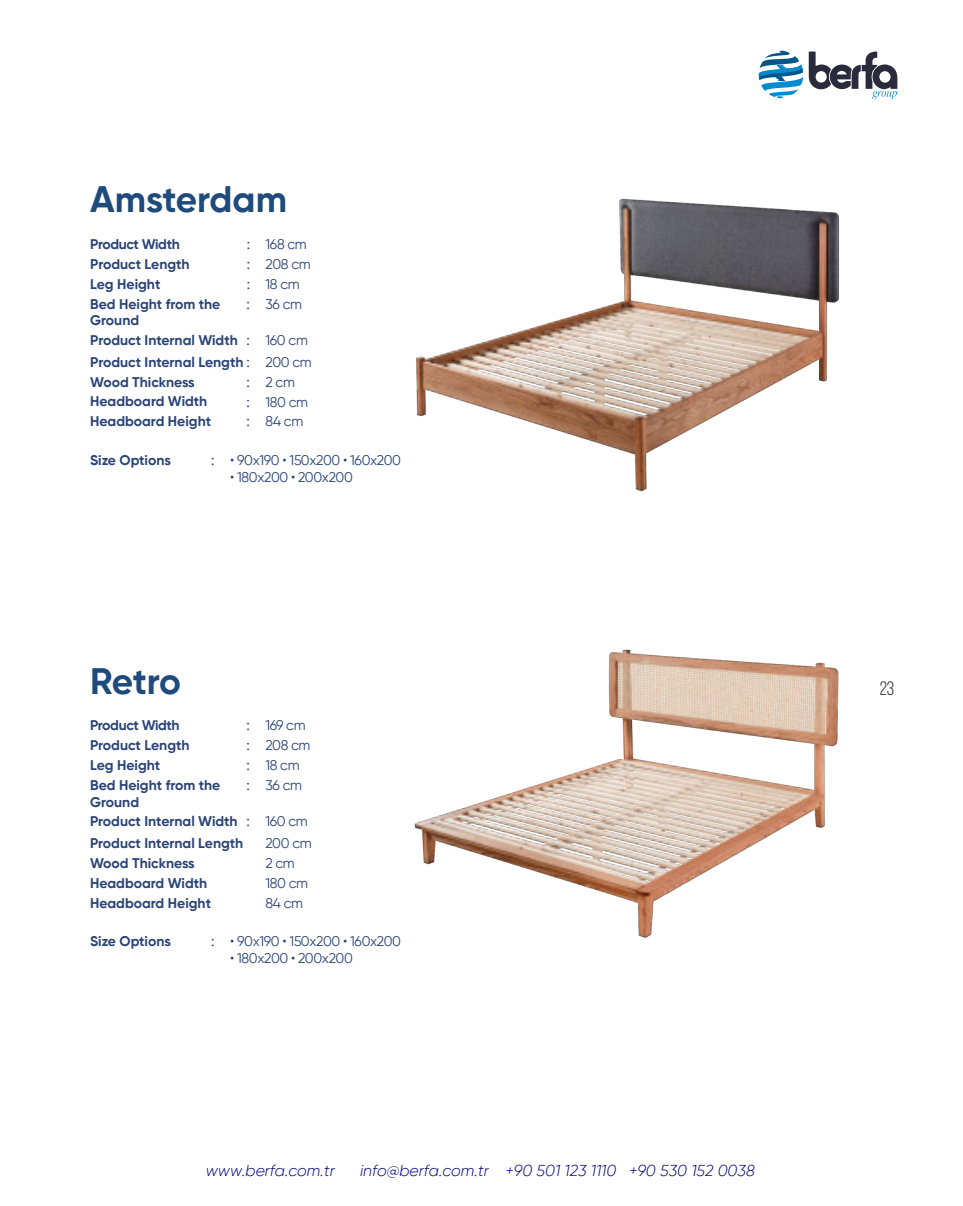
<style>
.page{position:relative;width:963px;height:1206px;background:#fff}
.page>*{position:absolute;margin:0;border:0;box-sizing:border-box;transform-origin:0 0}
.t1{font:700 36.75px "Gilroy";letter-spacing:-.01em;color:#1e4a7c}
.t2{font:19.43px "Bebas Neue";color:#231f20}
.t3{font:italic 300 15.75px "Gilroy";color:#000080}
.t4{font:700 14px/16.8px "Gilroy";color:#2a4477}
.t5{font:14px "Gilroy";letter-spacing:-.025em;color:#2a4477}
.t6{font:700 14px "Gilroy";letter-spacing:-.025em;color:#2a4477}
.t7{font:500 14px "Gilroy";color:#2a4477}
.s1{font-weight:500}
</style>
<div class="page">
<img style="left:416px;top:199px;width:424px;height:293px">
<img style="left:414px;top:649px;width:425px;height:289px">
<svg style="left:758px;top:50px;width:139px;height:49px"></svg>
<p class="t1" style="left:90px;top:176px;width:198px">Amsterdam</p>
<p class="t6" style="left:90px;top:235px;width:91px">Product Width</p>
<p class="t7" style="left:247px;top:235px;width:5px">:</p>
<p class="t5" style="left:265px;top:236px;width:43px">168 cm</p>
<p class="t4" style="left:90px;top:255px;width:101px">Product Length</p>
<p class="t7" style="left:247px;top:255px;width:5px">:</p>
<p class="t5" style="left:265px;top:255px;width:47px">208 cm</p>
<p class="t4" style="left:90px;top:275px;width:72px">Leg Height</p>
<p class="t7" style="left:247px;top:275px;width:5px">:</p>
<p class="t5" style="left:265px;top:275px;width:36px">18 cm</p>
<p class="t4" style="left:90px;top:295px;width:132px">Bed Height from the<br>Ground</p>
<p class="t7" style="left:246px;top:295px;width:5px">:</p>
<p class="t5" style="left:265px;top:295px;width:38px">36 cm</p>
<p class="t4" style="left:90px;top:331px;width:149px">Product Internal Width</p>
<p class="t7" style="left:246px;top:331px;width:5px">:</p>
<p class="t5" style="left:265px;top:331px;width:44px">160 cm</p>
<p class="t4" style="left:90px;top:353px;width:161px">Product Internal Length <span class="s1">:</span></p>
<p class="t5" style="left:265px;top:353px;width:48px">200 cm</p>
<p class="t4" style="left:90px;top:373px;width:106px">Wood Thickness</p>
<p class="t7" style="left:246px;top:373px;width:5px">:</p>
<p class="t5" style="left:265px;top:373px;width:31px">2 cm</p>
<p class="t4" style="left:90px;top:393px;width:119px">Headboard Width</p>
<p class="t7" style="left:246px;top:393px;width:5px">:</p>
<p class="t5" style="left:265px;top:393px;width:44px">180 cm</p>
<p class="t4" style="left:90px;top:413px;width:122px">Headboard Height</p>
<p class="t7" style="left:246px;top:413px;width:5px">:</p>
<p class="t5" style="left:265px;top:413px;width:39px">84 cm</p>
<p class="t4" style="left:90px;top:451px;width:82px">Size Options</p>
<p class="t7" style="left:211px;top:451px;width:5px">:</p>
<p class="t5" style="left:230px;top:451px;width:172px">• 90x190 • 150x200 • 160x200</p>
<p class="t5" style="left:230px;top:468px;width:124px">• 180x200 • 200x200</p>
<p class="t1" style="left:90px;top:658px;width:92px">Retro</p>
<p class="t6" style="left:90px;top:716px;width:91px">Product Width</p>
<p class="t7" style="left:246px;top:717px;width:5px">:</p>
<p class="t5" style="left:265px;top:717px;width:42px">169 cm</p>
<p class="t4" style="left:90px;top:737px;width:101px">Product Length</p>
<p class="t7" style="left:246px;top:736px;width:5px">:</p>
<p class="t5" style="left:265px;top:737px;width:47px">208 cm</p>
<p class="t4" style="left:90px;top:756px;width:72px">Leg Height</p>
<p class="t7" style="left:246px;top:756px;width:5px">:</p>
<p class="t5" style="left:265px;top:756px;width:36px">18 cm</p>
<p class="t4" style="left:90px;top:776px;width:132px">Bed Height from the<br>Ground</p>
<p class="t7" style="left:246px;top:776px;width:5px">:</p>
<p class="t5" style="left:265px;top:776px;width:38px">36 cm</p>
<p class="t4" style="left:90px;top:812px;width:149px">Product Internal Width</p>
<p class="t7" style="left:246px;top:812px;width:5px">:</p>
<p class="t5" style="left:265px;top:812px;width:44px">160 cm</p>
<p class="t4" style="left:90px;top:834px;width:155px">Product Internal Length</p>
<p class="t5" style="left:265px;top:834px;width:48px">200 cm</p>
<p class="t4" style="left:90px;top:854px;width:106px">Wood Thickness</p>
<p class="t5" style="left:265px;top:854px;width:31px">2 cm</p>
<p class="t4" style="left:90px;top:874px;width:119px">Headboard Width</p>
<p class="t5" style="left:265px;top:874px;width:44px">180 cm</p>
<p class="t4" style="left:90px;top:894px;width:122px">Headboard Height</p>
<p class="t5" style="left:265px;top:894px;width:39px">84 cm</p>
<p class="t4" style="left:90px;top:932px;width:82px">Size Options</p>
<p class="t7" style="left:211px;top:932px;width:5px">:</p>
<p class="t5" style="left:230px;top:932px;width:172px">• 90x190 • 150x200 • 160x200</p>
<p class="t5" style="left:230px;top:949px;width:124px">• 180x200 • 200x200</p>
<p class="t3" style="left:206px;top:1161px;width:130px">www.berfa.com.tr</p>
<p class="t3" style="left:360px;top:1161px;width:396px">info@berfa.com.tr +90 501 123 1110 +90 530 152 0038</p>
<h2 class="t2" style="left:879px;top:678px;width:16px">23</h2>
</div>
